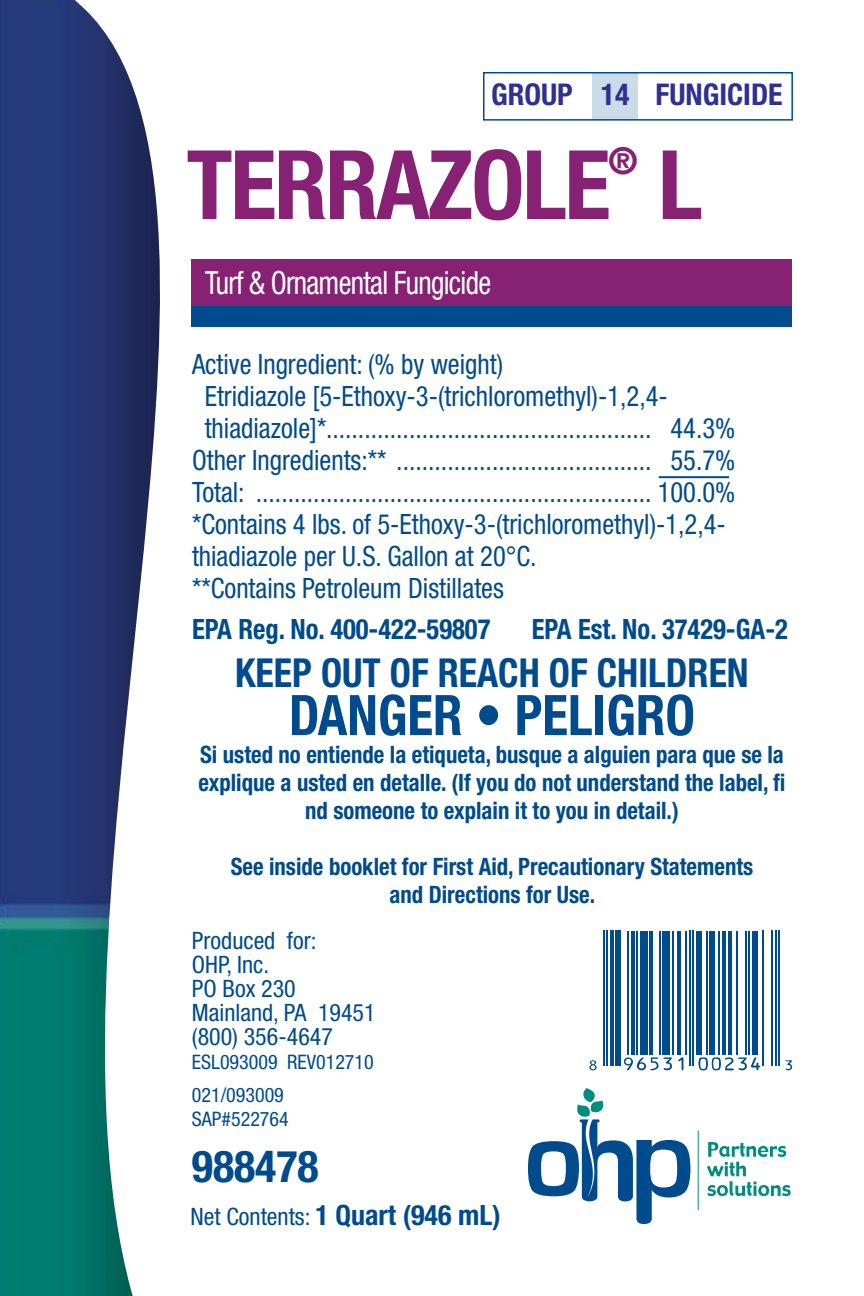
<style>
.page{position:relative;width:864px;height:1296px;background:#fff}
.page>*{position:absolute;margin:0;border:0;box-sizing:border-box;transform-origin:0 0}
.t1{font:700 condensed 96px "Helvetica Neue";color:#862174}
.t2{font:700 condensed 56px "Helvetica Neue";color:#004b8d;scale:.95 1}
.t3{font:700 condensed 44px "Helvetica Neue";color:#004b8d}
.t4{font:700 condensed 40px "Helvetica Neue";color:#004b8d;scale:.95 1}
.t5{font:700 condensed 37.2px "Helvetica Neue";color:#862174}
.t6{font:condensed 32px "Helvetica Neue";letter-spacing:-.025em;color:#fff;scale:.9 1}
.t7{font:700 condensed 30px "Helvetica Neue";color:#2e3192}
.t8{font:condensed 28px "Helvetica Neue";color:#004b8d;scale:.95 1}
.t9{font:700 condensed 28px "Helvetica Neue";color:#004b8d;scale:.95 1}
.t10{font:700 condensed 28px "Helvetica Neue";color:#004b8d}
.t11{font:700 condensed 24px/28px "Helvetica Neue";color:#004b8d;text-align:center;scale:.95 1}
.t12{font:condensed 24px/24px "Helvetica Neue";color:#004b8d}
.t13{font:condensed 20px/32.4px "Helvetica Neue";color:#004b8d}
.s1{font-weight:400;font-size:24px}
</style>
<div class="page">
<div style="left:192px;top:259px;width:600px;height:52px;background:#862174"></div>
<div style="left:192px;top:306px;width:600px;height:21px;background:#004b8d"></div>
<img style="left:0;top:0;width:11px;height:1296px">
<svg style="left:11px;top:0;width:149px;height:1296px"></svg>
<svg style="left:707px;top:1142px;width:84px;height:54px"></svg>
<hr style="left:698px;top:1130px;width:1px;height:80px;background:#008c7f">
<svg style="left:528px;top:1088px;width:163px;height:136px"></svg>
<div style="left:593px;top:72px;width:45px;height:48px;background:#ccdbe8"></div>
<div style="left:483px;top:72px;width:310px;height:49px;border:2px solid #004b8d"></div>
<hr style="left:659px;top:476px;width:70px;height:2px;background:#004b8d">
<hr style="left:603px;top:931px;width:1px;height:135px;background:#004b8d">
<hr style="left:607px;top:931px;width:1px;height:135px;background:#004b8d">
<hr style="left:610px;top:931px;width:4px;height:135px;background:#004b8d">
<div style="left:616px;top:931px;width:5px;height:135px;background:#004b8d"></div>
<hr style="left:627px;top:931px;width:2px;height:124px;background:#004b8d">
<hr style="left:631px;top:931px;width:4px;height:124px;background:#004b8d">
<hr style="left:636px;top:931px;width:2px;height:124px;background:#004b8d">
<div style="left:640px;top:931px;width:7px;height:124px;background:#004b8d"></div>
<hr style="left:649px;top:931px;width:4px;height:124px;background:#004b8d">
<hr style="left:659px;top:931px;width:1px;height:124px;background:#004b8d">
<div style="left:663px;top:931px;width:7px;height:124px;background:#004b8d"></div>
<hr style="left:672px;top:931px;width:1px;height:124px;background:#004b8d">
<hr style="left:678px;top:931px;width:3px;height:124px;background:#004b8d">
<hr style="left:685px;top:931px;width:2px;height:124px;background:#004b8d">
<hr style="left:689px;top:931px;width:2px;height:135px;background:#004b8d">
<hr style="left:693px;top:931px;width:1px;height:135px;background:#004b8d">
<div style="left:696px;top:931px;width:6px;height:124px;background:#004b8d"></div>
<hr style="left:706px;top:931px;width:1px;height:124px;background:#004b8d">
<div style="left:709px;top:931px;width:6px;height:124px;background:#004b8d"></div>
<hr style="left:719px;top:931px;width:1px;height:124px;background:#004b8d">
<hr style="left:722px;top:931px;width:4px;height:124px;background:#004b8d">
<hr style="left:728px;top:931px;width:4px;height:124px;background:#004b8d">
<hr style="left:736px;top:931px;width:1px;height:124px;background:#004b8d">
<hr style="left:745px;top:931px;width:1px;height:124px;background:#004b8d">
<hr style="left:749px;top:931px;width:1px;height:124px;background:#004b8d">
<div style="left:753px;top:931px;width:5px;height:124px;background:#004b8d"></div>
<hr style="left:762px;top:931px;width:2px;height:135px;background:#004b8d">
<hr style="left:771px;top:931px;width:2px;height:135px;background:#004b8d">
<hr style="left:775px;top:931px;width:2px;height:135px;background:#004b8d">
<hr style="left:779px;top:931px;width:1px;height:135px;background:#004b8d">
<svg style="left:589px;top:1060px;width:8px;height:10px"></svg>
<svg style="left:624px;top:1057px;width:48px;height:13px"></svg>
<svg style="left:678px;top:1057px;width:5px;height:13px"></svg>
<svg style="left:698px;top:1057px;width:62px;height:13px"></svg>
<svg style="left:785px;top:1060px;width:7px;height:10px"></svg>
<p class="t7" style="left:491px;top:77px;width:15px">group</p>
<p class="t7" style="left:601px;top:77px;width:183px">14 FUNGICIDE</p>
<h1 class="t1" style="left:186px;top:127px;width:94px">Terra</h1>
<h1 class="t1" style="left:427px;top:127px;width:90px">zole</h1>
<h3 class="t5" style="left:608px;top:138px;width:31px">®</h3>
<h1 class="t1" style="left:658px;top:127px;width:46px">L</h1>
<p class="t6" style="left:205px;top:265px;width:319px">Turf &amp; Ornamental Fungicide</p>
<p class="t8" style="left:192px;top:348px;width:329px">Active Ingredient: (% by weight)</p>
<p class="t8" style="left:205px;top:380px;width:489px">Etridiazole [5-Ethoxy-3-(trichloromethyl)-1,2,4-</p>
<p class="t8" style="left:205px;top:412px;width:560px">thiadiazole]*................................................... 44.3%</p>
<p class="t8" style="left:192px;top:444px;width:573px">Other Ingredients:** ........................................ 55.7%</p>
<p class="t8" style="left:192px;top:476px;width:573px">Total: .............................................................. 100.0%</p>
<p class="t8" style="left:192px;top:508px;width:564px">*Contains 4 lbs. of 5-Ethoxy-3-(trichloromethyl)-1,2,4-</p>
<p class="t8" style="left:192px;top:540px;width:364px">thiadiazole per U.S. Gallon at 20°C.</p>
<p class="t8" style="left:192px;top:572px;width:330px">**Contains Petroleum Distillates</p>
<p class="t9" style="left:192px;top:612px;width:316px">EPA Reg. No. 400-422-59807</p>
<p class="t9" style="left:532px;top:612px;width:271px">EPA Est. No. 37429-GA-2</p>
<h3 class="t4" style="left:235px;top:649px;width:542px">KEEP OUT OF REACH OF CHILDREN</h3>
<h2 class="t2" style="left:289px;top:681px;width:429px">DANGER • PELIGRO</h2>
<p class="t11" style="left:199px;top:740px;width:619px">Si usted no entiende la etiqueta, busque a alguien para que se la explique a usted en detalle. (If you do not understand the label, fi nd someone to explain it to you in detail.)</p>
<p class="t11" style="left:231px;top:852px;width:552px">See inside booklet for First Aid, Precautionary Statements and Directions for Use.</p>
<p class="t12" style="left:192px;top:928px;width:185px">Produced for:<br>OHP, Inc.<br>PO Box 230<br>Mainland, PA 19451 (800) 356-4647</p>
<p class="t13" style="left:192px;top:1046px;width:183px">ESL093009 REV012710<br>021/093009</p>
<p class="t13" style="left:192px;top:1102px;width:98px">SAP#522764</p>
<h3 class="t3" style="left:192px;top:1140px;width:128px">988478</h3>
<p class="t10" style="left:191px;top:1198px;width:312px"><span class="s1">Net Contents:</span> 1 Quart (946 mL)</p>
</div>
